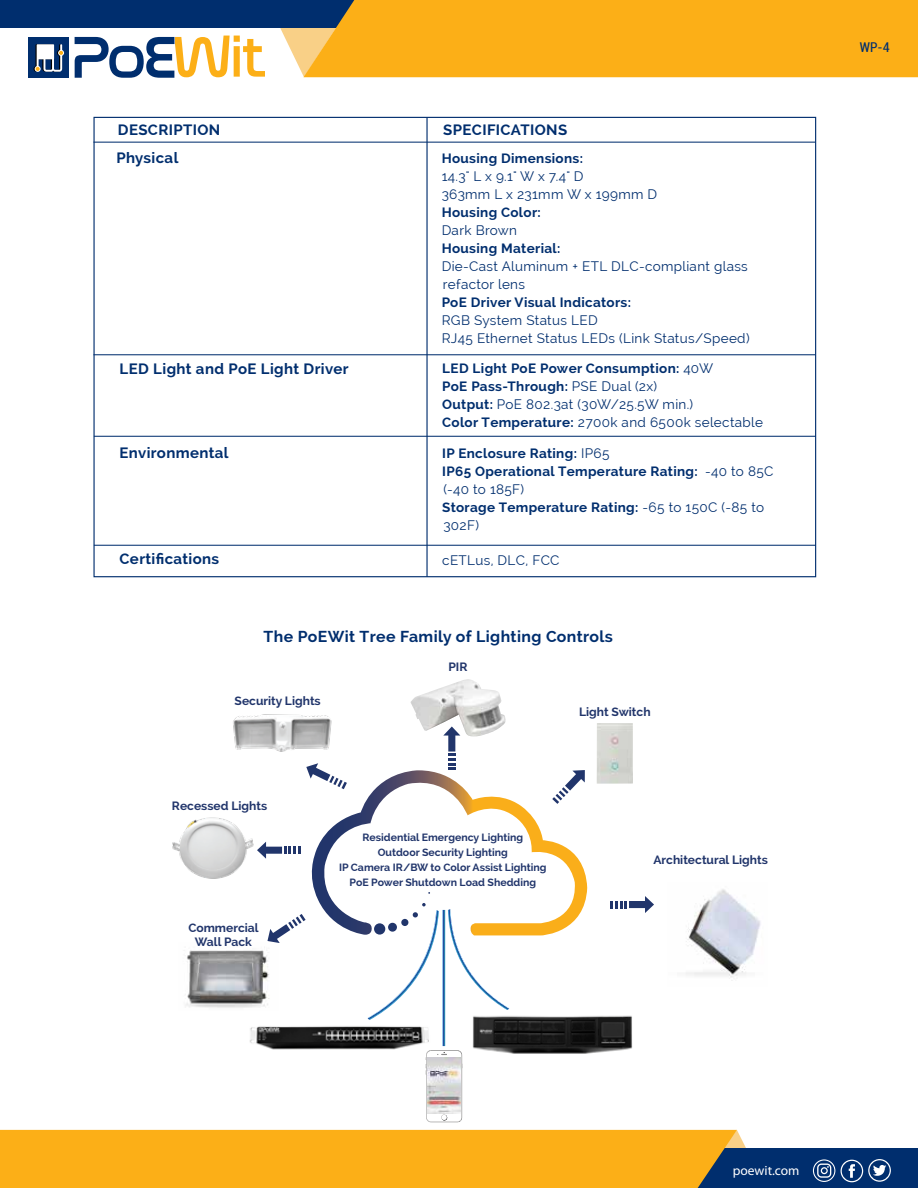
<style>
.page{position:relative;width:918px;height:1188px;background:#fff}
.page>*{position:absolute;margin:0;border:0;box-sizing:border-box;transform-origin:0 0}
.t1{font:700 15.9px "Raleway";letter-spacing:.025em;color:#002e6e}
.t2{font:700 15px "Raleway";letter-spacing:.025em;color:#002e6e}
.t3{font:700 13.5px/18px "Raleway";letter-spacing:.025em;color:#002e6e}
.t4{font:13.5px/18px "Raleway";letter-spacing:.025em;color:#002e6e}
.t5{font:13.5px "Myriad Pro";color:#fff}
.t6{font:condensed 13.5px "Roboto";color:#002e6e}
.t7{font:700 12px/14.4px "Raleway";color:#21356b;text-align:center}
.t8{font:700 10.5px/15px "Raleway";color:#21356b;text-align:center}
.s1{font-weight:400}
</style>
<div class="page">
<div style="left:0;top:1148px;width:918px;height:40px;background:#002e6e"></div>
<div style="left:0;top:1130px;width:746px;height:58px;background:#fcaf17"></div>
<svg style="left:280px;top:28px;width:24px;height:49px"></svg>
<div style="left:0;top:0;width:918px;height:28px;background:#002e6e"></div>
<div style="left:304px;top:0;width:614px;height:77px;background:#fcaf17"></div>
<img style="left:185px;top:950px;width:85px;height:58px">
<div style="left:28px;top:37px;width:41px;height:41px;background:#002e6e"></div>
<svg style="left:75px;top:36px;width:190px;height:42px"></svg>
<svg style="left:34px;top:44px;width:30px;height:28px"></svg>
<svg style="left:841px;top:1159px;width:50px;height:23px"></svg>
<svg style="left:813px;top:1159px;width:22px;height:23px"></svg>
<img style="left:686px;top:889px;width:75px;height:92px">
<svg style="left:257px;top:842px;width:43px;height:17px"></svg>
<svg style="left:267px;top:914px;width:39px;height:29px"></svg>
<svg style="left:306px;top:763px;width:15px;height:7px"></svg>
<svg style="left:448px;top:737px;width:8px;height:33px"></svg>
<svg style="left:307px;top:770px;width:280px;height:165px"></svg>
<img style="left:250px;top:1026px;width:117px;height:24px">
<img style="left:509px;top:1015px;width:124px;height:39px">
<img style="left:172px;top:817px;width:82px;height:62px">
<svg style="left:611px;top:896px;width:43px;height:17px"></svg>
<img style="left:410px;top:679px;width:96px;height:58px">
<img style="left:597px;top:723px;width:36px;height:61px">
<svg style="left:367px;top:903px;width:142px;height:219px"></svg>
<img style="left:233px;top:714px;width:99px;height:38px">
<hr style="left:93px;top:142px;width:722px;height:1px;background:#002e6e">
<hr style="left:93px;top:354px;width:722px;height:1px;background:#002e6e">
<hr style="left:94px;top:436px;width:722px;height:1px;background:#002e6e">
<hr style="left:94px;top:545px;width:722px;height:1px;background:#002e6e">
<hr style="left:426px;top:118px;width:2px;height:459px;background:#002e6e">
<p class="t2" style="left:118px;top:122px;width:104px">DESCRIPTION</p>
<p class="t2" style="left:443px;top:122px;width:126px">SPECIFICATIONS</p>
<p class="t2" style="left:116px;top:149px;width:64px">Physical</p>
<p class="t3" style="left:442px;top:149px;width:143px">Housing Dimensions:</p>
<p class="t4" style="left:442px;top:167px;width:217px">14.3" L x 9.1" W x 7.4" D<br>363mm L x 231mm W x 199mm D</p>
<p class="t3" style="left:442px;top:203px;width:101px">Housing Color:</p>
<p class="t4" style="left:442px;top:221px;width:77px">Dark Brown</p>
<p class="t3" style="left:442px;top:239px;width:120px">Housing Material:</p>
<p class="t4" style="left:442px;top:257px;width:308px">Die-Cast Aluminum + ETL DLC-compliant glass refactor lens</p>
<p class="t3" style="left:442px;top:293px;width:191px">PoE Driver Visual Indicators:</p>
<p class="t4" style="left:442px;top:311px;width:309px">RGB System Status LED<br>RJ45 Ethernet Status LEDs (Link Status/Speed)</p>
<p class="t3" style="left:442px;top:359px;width:322px">LED Light PoE Power Consumption: <span class="s1">40W<br></span>PoE Pass-Through: <span class="s1">PSE Dual (2x)<br></span>Output: <span class="s1">PoE 802.3at (30W/25.5W min.)<br></span>Color Temperature: <span class="s1">2700k and 6500k selectable</span></p>
<p class="t3" style="left:442px;top:445px;width:333px">IP Enclosure Rating: <span class="s1">IP65<br></span>IP65 Operational Temperature Rating: <span class="s1">-40 to 85C (-40 to 185F)<br></span>Storage Temperature Rating: <span class="s1">-65 to 150C (-85 to<br>302F)</span></p>
<p class="t4" style="left:442px;top:551px;width:119px">cETLus, DLC, FCC</p>
<p class="t2" style="left:120px;top:360px;width:231px">LED Light and PoE Light Driver</p>
<p class="t2" style="left:120px;top:444px;width:111px">Environmental</p>
<p class="t2" style="left:120px;top:550px;width:101px">Certifications</p>
<p class="t1" style="left:264px;top:627px;width:351px">The PoEWit Tree Family of Lighting Controls</p>
<p class="t7" style="left:235px;top:693px;width:88px">Security Lights</p>
<p class="t7" style="left:448px;top:660px;width:21px">PIR</p>
<p class="t7" style="left:172px;top:798px;width:97px">Recessed Lights</p>
<p class="t7" style="left:188px;top:921px;width:72px">Commercial<br>Wall Pack</p>
<p class="t8" style="left:339px;top:830px;width:209px">Residential Emergency Lighting<br>Outdoor Security Lighting<br>IP Camera IR/BW to Color Assist Lighting PoE Power Shutdown Load Shedding</p>
<p class="t7" style="left:579px;top:704px;width:73px">Light Switch</p>
<p class="t7" style="left:653px;top:853px;width:116px">Architectural Lights</p>
<p class="t6" style="left:860px;top:38px;width:31px">WP-4</p>
<p class="t5" style="left:733px;top:1162px;width:68px">poewit.com</p>
</div>
